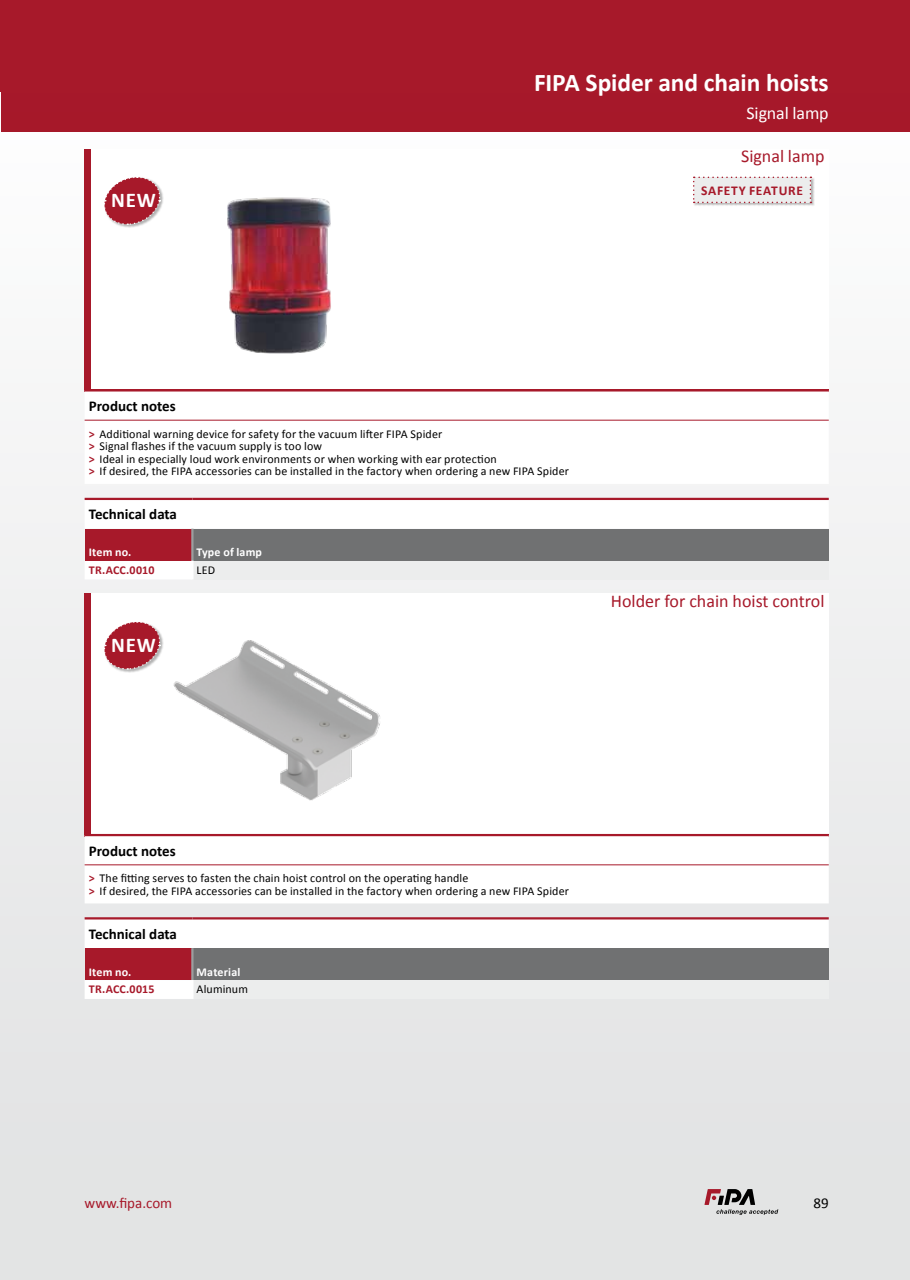
<style>
.page{position:relative;width:910px;height:1280px;background:#fff}
.page>*{position:absolute;margin:0;border:0;box-sizing:border-box;transform-origin:0 0}
.t1{font:700 25.5px "Calibri";letter-spacing:-.005em;color:#fff}
.t2{font:700 21px "Calibri";color:#fff}
.t3{font:18px "Calibri";color:#a7192a}
.t4{font:18px "Calibri";letter-spacing:-.01em;color:#fff}
.t5{font:700 15px "Calibri";color:#000}
.t6{font:15px "Calibri";color:#a7192a}
.t7{font:15px "Calibri";color:#000}
.t8{font:700 13.5px "Calibri";color:#a7192a}
.t9{font:12px/12.6px "Calibri";letter-spacing:.01em;color:#000}
.t10{font:700 12px "Calibri";letter-spacing:.015em;color:#fff}
.t11{font:700 12px "Calibri";letter-spacing:.01em;color:#a7192a}
.s1{font-weight:700;color:#a7192a}
</style>
<div class="page">
<div style="left:0;top:93px;width:910px;height:1187px;background:linear-gradient(to bottom,#fcfbfb,#e0e1e1)"></div>
<div style="left:0;top:0;width:910px;height:132px;background:#a7192a"></div>
<svg style="left:0;top:132px;width:1px;height:1148px"></svg>
<div style="left:88px;top:149px;width:741px;height:242px;background:#fff"></div>
<div style="left:85px;top:149px;width:6px;height:242px;background:#a7192a"></div>
<img style="left:227px;top:197px;width:104px;height:157px">
<div style="left:693px;top:177px;width:122px;height:30px;background:#000;opacity:.3"></div>
<svg style="left:693px;top:177px;width:118px;height:26px;background:#e9e6e6"></svg>
<div style="left:104px;top:177px;width:60px;height:52px;background:#000;opacity:.3"></div>
<svg style="left:104px;top:177px;width:58px;height:49px"></svg>
<svg style="left:85px;top:391px;width:744px;height:93px"></svg>
<hr style="left:85px;top:389px;width:744px;height:2px;background:#a7192a">
<hr style="left:85px;top:420px;width:744px;height:1px;background:#a7192a">
<svg style="left:85px;top:500px;width:744px;height:79px"></svg>
<div style="left:85px;top:529px;width:107px;height:32px;background:#a7192a"></div>
<div style="left:192px;top:529px;width:637px;height:32px;background:#707172"></div>
<div style="left:192px;top:561px;width:637px;height:18px;background:#eceded"></div>
<hr style="left:85px;top:498px;width:107px;height:2px;background:#a7192a">
<hr style="left:192px;top:498px;width:637px;height:2px;background:#a7192a">
<hr style="left:191px;top:529px;width:3px;height:32px;background:#9c9e9f">
<hr style="left:191px;top:561px;width:3px;height:18px;background:#fff">
<div style="left:88px;top:593px;width:741px;height:243px;background:#fff"></div>
<div style="left:85px;top:593px;width:6px;height:243px;background:#a7192a"></div>
<img style="left:173px;top:640px;width:207px;height:160px">
<div style="left:104px;top:621px;width:60px;height:53px;background:#000;opacity:.3"></div>
<svg style="left:104px;top:621px;width:58px;height:49px"></svg>
<svg style="left:85px;top:836px;width:744px;height:67px"></svg>
<hr style="left:85px;top:834px;width:744px;height:2px;background:#a7192a">
<hr style="left:85px;top:864px;width:744px;height:1px;background:#a7192a">
<svg style="left:85px;top:919px;width:744px;height:80px"></svg>
<div style="left:85px;top:948px;width:107px;height:32px;background:#a7192a"></div>
<div style="left:192px;top:948px;width:637px;height:32px;background:#707172"></div>
<div style="left:192px;top:980px;width:637px;height:19px;background:#eceded"></div>
<hr style="left:85px;top:917px;width:107px;height:2px;background:#a7192a">
<hr style="left:192px;top:917px;width:637px;height:2px;background:#a7192a">
<hr style="left:191px;top:948px;width:3px;height:32px;background:#9c9e9f">
<hr style="left:191px;top:980px;width:3px;height:19px;background:#fff">
<svg style="left:704px;top:1189px;width:74px;height:26px;background:#aba2a3"></svg>
<h2 class="t2" style="left:111px;top:187px;width:46px">New</h2>
<h1 class="t1" style="left:534px;top:67px;width:296px">FIPA Spider and chain hoists</h1>
<h3 class="t4" style="left:746px;top:102px;width:84px">Signal lamp</h3>
<h3 class="t3" style="left:741px;top:145px;width:85px">Signal lamp</h3>
<p class="t8" style="left:701px;top:182px;width:16px">Safety</p>
<p class="t8" style="left:749px;top:182px;width:9px">feature</p>
<p class="t5" style="left:89px;top:396px;width:88px">Product notes</p>
<p class="t9" style="left:89px;top:427px;width:482px"><span class="s1">&gt;</span> Additional warning device for safety for the vacuum lifter FI PA Spider<br><span class="s1">&gt;</span> Signal flashes if the vacuum supply is too low<br><span class="s1">&gt;</span> Ideal in especially loud work environments or when working with ear protection<br><span class="s1">&gt;</span> If desired, the FIPA accessories can be installed in the factory when ordering a new FIPA Spider</p>
<p class="t5" style="left:89px;top:505px;width:90px">Technical data</p>
<p class="t10" style="left:89px;top:545px;width:44px">Item no.</p>
<p class="t10" style="left:197px;top:545px;width:67px">Type of lamp</p>
<p class="t11" style="left:89px;top:562px;width:67px">TR.ACC.0010</p>
<p class="t9" style="left:197px;top:563px;width:18px">LED</p>
<h2 class="t2" style="left:111px;top:631px;width:46px">New</h2>
<h3 class="t3" style="left:611px;top:590px;width:215px">Holder for chain hoist control</h3>
<p class="t5" style="left:89px;top:841px;width:88px">Product notes</p>
<p class="t9" style="left:89px;top:872px;width:482px"><span class="s1">&gt;</span> The fitting serves to fasten the chain hoist control on the operating handle<br><span class="s1">&gt;</span> If desired, the FIPA accessories can be installed in the factory when ordering a new FIPA Spider</p>
<p class="t5" style="left:89px;top:924px;width:90px">Technical data</p>
<p class="t10" style="left:89px;top:964px;width:44px">Item no.</p>
<p class="t10" style="left:197px;top:964px;width:45px">Material</p>
<p class="t11" style="left:89px;top:981px;width:67px">TR.ACC.0015</p>
<p class="t9" style="left:197px;top:983px;width:53px">Aluminum</p>
<p class="t6" style="left:85px;top:1193px;width:89px">www.fipa.com</p>
<p class="t7" style="left:814px;top:1193px;width:17px">89</p>
</div>
